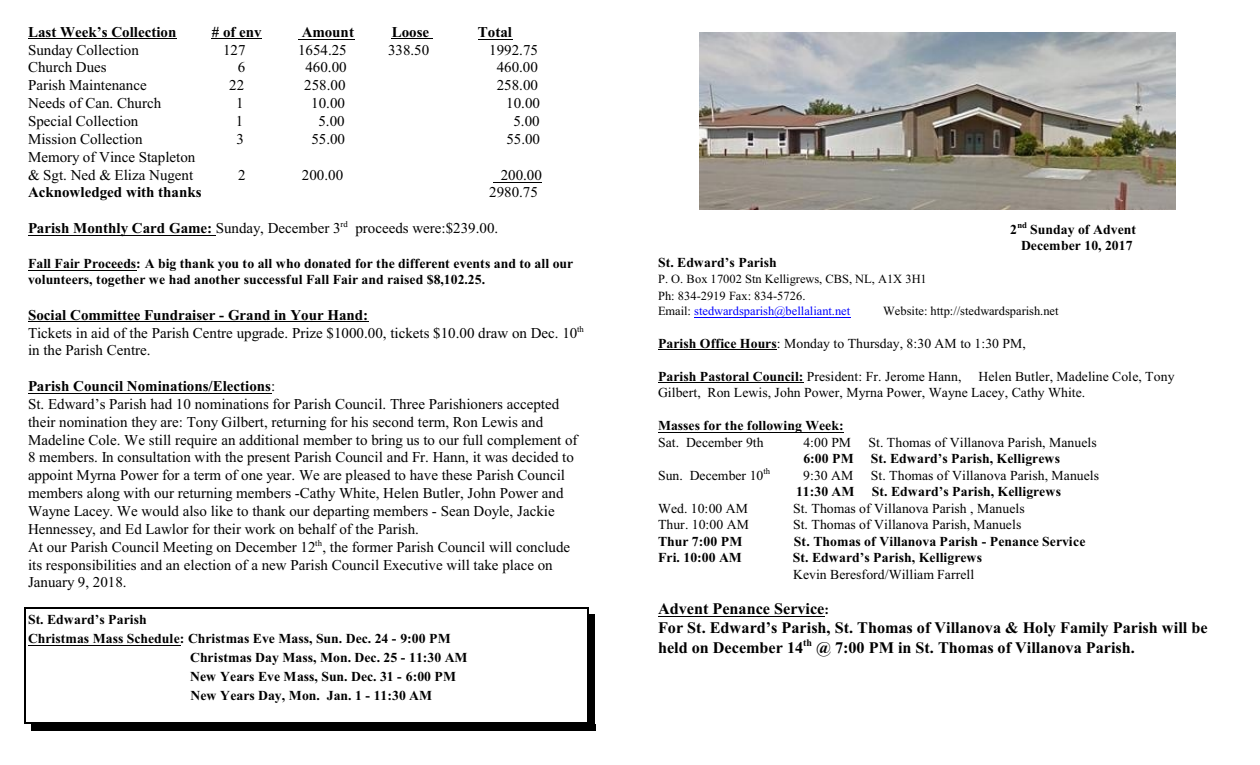
<style>
.page{position:relative;width:1260px;height:765px;background:#fff}
.page>*{position:absolute;margin:0;border:0;box-sizing:border-box;transform-origin:0 0}
.t1{font:700 16.25px/19.4px "Times New Roman";color:#000}
.t2{font:15px/17.9px "Times New Roman";color:#000}
.t3{font:700 15px "Times New Roman";color:#000}
.t4{font:700 13.75px/16.5px "Times New Roman";color:#000}
.t5{font:13.75px/16.5px "Times New Roman";color:#000}
.t6{font:12.5px/16.5px "Times New Roman";color:#000}
.t7{font:12.5px "Times New Roman";color:#00f}
.s1{font-weight:700}
.s2{color:#000}
.s3{font-size:13.75px}
</style>
<div class="page">
<hr style="left:24px;top:608px;width:564px;height:1px;background:#000">
<div style="left:589px;top:614px;width:6px;height:16px;background:#000"></div>
<div style="left:589px;top:630px;width:6px;height:19px;background:#000"></div>
<div style="left:589px;top:649px;width:6px;height:19px;background:#000"></div>
<div style="left:589px;top:668px;width:6px;height:19px;background:#000"></div>
<div style="left:589px;top:687px;width:6px;height:19px;background:#000"></div>
<svg style="left:24px;top:609px;width:1px;height:114px"></svg>
<svg style="left:588px;top:608px;width:1px;height:116px"></svg>
<hr style="left:24px;top:723px;width:564px;height:1px;background:#000">
<div style="left:589px;top:706px;width:6px;height:24px;background:#000"></div>
<div style="left:31px;top:724px;width:564px;height:6px;background:#000"></div>
<hr style="left:28px;top:39px;width:148px;height:1px;background:#000">
<hr style="left:212px;top:39px;width:50px;height:1px;background:#000">
<hr style="left:298px;top:39px;width:56px;height:1px;background:#000">
<hr style="left:392px;top:39px;width:41px;height:1px;background:#000">
<hr style="left:478px;top:39px;width:34px;height:1px;background:#000">
<hr style="left:493px;top:182px;width:49px;height:1px;background:#000">
<hr style="left:28px;top:235px;width:188px;height:1px;background:#000">
<hr style="left:28px;top:270px;width:109px;height:1px;background:#000">
<hr style="left:28px;top:322px;width:341px;height:1px;background:#000">
<hr style="left:28px;top:393px;width:243px;height:1px;background:#000">
<hr style="left:28px;top:646px;width:152px;height:1px;background:#000">
<img style="left:699px;top:32px;width:477px;height:178px">
<hr style="left:694px;top:317px;width:156px;height:1px;background:#00f">
<hr style="left:658px;top:350px;width:119px;height:1px;background:#000">
<hr style="left:658px;top:382px;width:146px;height:1px;background:#000">
<hr style="left:658px;top:432px;width:186px;height:1px;background:#000">
<hr style="left:658px;top:616px;width:167px;height:1px;background:#000">
<p class="t3" style="left:28px;top:27px;width:150px">Last Week’s Collection</p>
<p class="t3" style="left:212px;top:27px;width:52px"># of env</p>
<p class="t3" style="left:302px;top:27px;width:54px">Amount</p>
<p class="t3" style="left:392px;top:27px;width:39px">Loose</p>
<p class="t3" style="left:478px;top:27px;width:36px">Total</p>
<p class="t2" style="left:28px;top:42px;width:112px">Sunday Collection</p>
<p class="t2" style="left:223px;top:42px;width:24px">127</p>
<p class="t2" style="left:298px;top:42px;width:50px">1654.25</p>
<p class="t2" style="left:388px;top:42px;width:43px">338.50</p>
<p class="t2" style="left:489px;top:42px;width:50px">1992.75</p>
<p class="t2" style="left:28px;top:60px;width:80px">Church Dues</p>
<p class="t2" style="left:238px;top:60px;width:9px">6</p>
<p class="t2" style="left:305px;top:60px;width:43px">460.00</p>
<p class="t2" style="left:497px;top:60px;width:43px">460.00</p>
<p class="t2" style="left:28px;top:78px;width:120px">Parish Maintenance</p>
<p class="t2" style="left:229px;top:78px;width:16px">22</p>
<p class="t2" style="left:304px;top:78px;width:43px">258.00</p>
<p class="t2" style="left:497px;top:78px;width:43px">258.00</p>
<p class="t2" style="left:28px;top:96px;width:135px">Needs of Can. Church</p>
<p class="t2" style="left:236px;top:96px;width:9px">1</p>
<p class="t2" style="left:311px;top:96px;width:35px">10.00</p>
<p class="t2" style="left:506px;top:96px;width:35px">10.00</p>
<p class="t2" style="left:28px;top:113px;width:112px">Special Collection</p>
<p class="t2" style="left:236px;top:113px;width:9px">1</p>
<p class="t2" style="left:318px;top:113px;width:28px">5.00</p>
<p class="t2" style="left:513px;top:113px;width:28px">5.00</p>
<p class="t2" style="left:28px;top:131px;width:116px">Mission Collection</p>
<p class="t2" style="left:236px;top:131px;width:9px">3</p>
<p class="t2" style="left:311px;top:131px;width:35px">55.00</p>
<p class="t2" style="left:506px;top:131px;width:35px">55.00</p>
<p class="t2" style="left:28px;top:149px;width:169px">Memory of Vince Stapleton &amp; Sgt. Ned &amp; Eliza Nugent</p>
<p class="t2" style="left:238px;top:167px;width:9px">2</p>
<p class="t2" style="left:302px;top:167px;width:43px">200.00</p>
<p class="t2" style="left:501px;top:167px;width:43px">200.00</p>
<p class="t3" style="left:28px;top:187px;width:175px">Acknowledged with thanks</p>
<p class="t2" style="left:489px;top:185px;width:50px">2980.75</p>
<p class="t2" style="left:28px;top:221px;width:472px"><span class="s1">Parish Monthly Card Game:</span> Sunday, December 3<sup>rd</sup> proceeds were:$239.00.</p>
<p class="t4" style="left:28px;top:256px;width:547px">Fall Fair Proceeds: A big thank you to all who donated for the different events and to all our volunteers, together we had another successful Fall Fair and raised $8,102.25.</p>
<p class="t2" style="left:28px;top:307px;width:557px"><span class="s1">Social Committee Fundraiser - Grand in Your Hand:<br></span>Tickets in aid of the Parish Centre upgrade. Prize $1000.00, tickets $10.00 draw on Dec. 10<sup>th </sup>in the Parish Centre.</p>
<p class="t2" style="left:28px;top:379px;width:551px"><span class="s1">Parish Council Nominations/Elections</span>:<br>St. Edward’s Parish had 10 nominations for Parish Council. Three Parishioners accepted their nomination they are: Tony Gilbert, returning for his second term, Ron Lewis and Madeline Cole. We still require an additional member to bring us to our full complement of 8 members. In consultation with the present Parish Council and Fr. Hann, it was decided to appoint Myrna Power for a term of one year. We are pleased to have these Parish Council members along with our returning members -Cathy White, Helen Butler, John Power and Wayne Lacey. We would also like to thank our departing members - Sean Doyle, Jackie Hennessey, and Ed Lawlor for their work on behalf of the Parish.<br>At our Parish Council Meeting on December 12<sup>th</sup>, the former Parish Council will conclude its responsibilities and an election of a new Parish Council Executive will take place on January 9, 2018.</p>
<p class="t4" style="left:28px;top:613px;width:120px">St. Edward’s Parish</p>
<p class="t4" style="left:28px;top:632px;width:424px">Christmas Mass Schedule: Christmas Eve Mass, Sun. Dec. 24 - 9:00 PM</p>
<p class="t4" style="left:190px;top:651px;width:279px">Christmas Day Mass, Mon. Dec. 25 - 11:30 AM</p>
<p class="t4" style="left:190px;top:670px;width:268px">New Years Eve Mass, Sun. Dec. 31 - 6:00 PM</p>
<p class="t4" style="left:190px;top:689px;width:243px">New Years Day, Mon. Jan. 1 - 11:30 AM</p>
<p class="t4" style="left:1010px;top:222px;width:128px;text-align:center">2<sup>nd</sup> Sunday of Advent<br>December 10, 2017</p>
<p class="t4" style="left:658px;top:255px;width:120px">St. Edward’s Parish</p>
<p class="t6" style="left:658px;top:272px;width:270px">P. O. Box 17002 Stn Kelligrews, CBS, NL, A1X 3H1<br>Ph: 834-2919 Fax: 834-5726.</p>
<p class="t7" style="left:658px;top:306px;width:194px"><span class="s2">Email:</span> stedwardsparish@bellaliant.net</p>
<p class="t6" style="left:883px;top:304px;width:177px">Website: http://stedwardsparish.net</p>
<p class="t5" style="left:658px;top:336px;width:370px"><span class="s1">Parish Office Hours</span>: Monday to Thursday, 8:30 AM to 1:30 PM,</p>
<p class="t5" style="left:658px;top:369px;width:305px"><span class="s1">Parish Pastoral Council:</span> President: Fr. Jerome Hann,</p>
<p class="t5" style="left:658px;top:369px;width:518px;text-indent:321px">Helen Butler, Madeline Cole, Tony<br>Gilbert, Ron Lewis, John Power, Myrna Power, Wayne Lacey, Cathy White.</p>
<p class="t4" style="left:658px;top:419px;width:187px">Masses for the following Week:</p>
<p class="t5" style="left:658px;top:435px;width:107px">Sat. December 9th</p>
<p class="t5" style="left:803px;top:435px;width:49px">4:00 PM</p>
<p class="t5" style="left:869px;top:435px;width:230px">St. Thomas of Villanova Parish, Manuels</p>
<p class="t4" style="left:803px;top:452px;width:52px">6:00 PM</p>
<p class="t4" style="left:871px;top:452px;width:191px">St. Edward’s Parish, Kelligrews</p>
<p class="t5" style="left:658px;top:468px;width:114px">Sun. December 10<sup>th</sup></p>
<p class="t5" style="left:803px;top:468px;width:52px">9:30 AM</p>
<p class="t5" style="left:871px;top:468px;width:230px">St. Thomas of Villanova Parish, Manuels</p>
<p class="t4" style="left:796px;top:485px;width:60px">11:30 AM</p>
<p class="t4" style="left:872px;top:485px;width:191px">St. Edward’s Parish, Kelligrews</p>
<p class="t5" style="left:658px;top:501px;width:91px">Wed. 10:00 AM</p>
<p class="t5" style="left:793px;top:501px;width:233px">St. Thomas of Villanova Parish , Manuels</p>
<p class="t5" style="left:658px;top:518px;width:92px">Thur. 10:00 AM</p>
<p class="t5" style="left:793px;top:518px;width:230px">St. Thomas of Villanova Parish, Manuels</p>
<p class="t4" style="left:658px;top:534px;width:86px">Thur 7:00 PM</p>
<p class="t4" style="left:794px;top:534px;width:293px">St. Thomas of Villanova Parish - Penance Service</p>
<p class="t4" style="left:658px;top:551px;width:85px">Fri. 10:00 AM</p>
<p class="t4" style="left:793px;top:551px;width:191px">St. Edward’s Parish, Kelligrews</p>
<p class="t5" style="left:793px;top:567px;width:183px">Kevin Beresford/William Farrell</p>
<p class="t1" style="left:658px;top:601px;width:551px">Advent Penance Service<span class="s3">:<br></span>For St. Edward’s Parish, St. Thomas of Villanova &amp; Holy Family Parish will be held on December 14<sup>th</sup> @ 7:00 PM in St. Thomas of Villanova Parish.</p>
</div>
